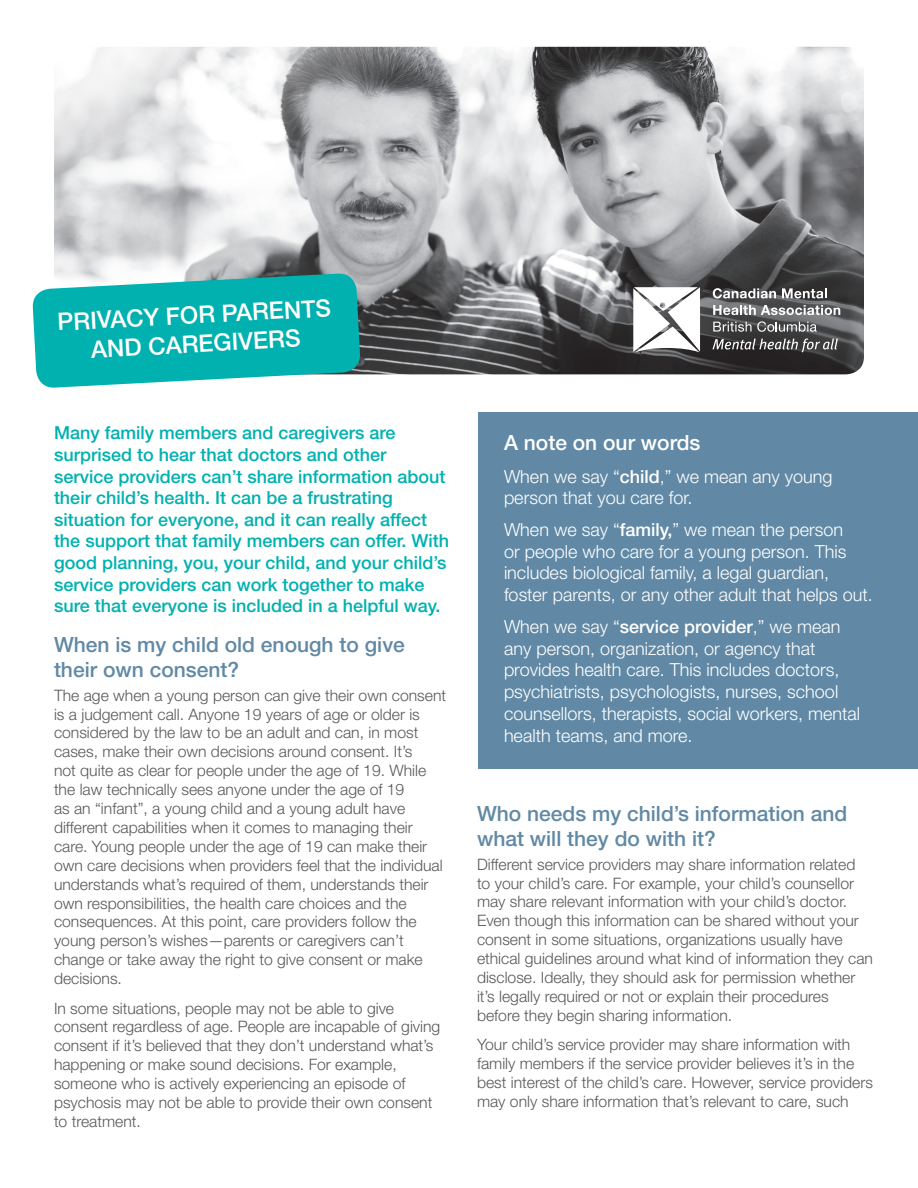
<style>
.page{position:relative;width:918px;height:1188px;background:#fff}
.page>*{position:absolute;margin:0;border:0;box-sizing:border-box;transform-origin:0 0}
.t1{font:500 24px "Helvetica Neue LT Std";color:#fff}
.t2{font:500 21px/25.2px "Helvetica Neue LT Std";color:#6189a5}
.t3{font:500 21px "Helvetica Neue LT Std";color:#fff}
.t4{font:300 18px/21.8px "Helvetica Neue LT Std";color:#fff}
.t5{font:500 18px/21.6px "Helvetica Neue LT Std";color:#00b1b0}
.t6{font:300 15.75px/18.9px "Helvetica Neue LT Std";color:#57585a}
.s1{font-weight:500}
</style>
<div class="page">
<div style="left:479px;top:412px;width:439px;height:357px;background:#6189a5"></div>
<img style="left:54px;top:47px;width:810px;height:327px">
<svg style="left:32px;top:273px;width:329px;height:115px;background:#24b9b8"></svg>
<svg style="left:713px;top:288px;width:63px;height:11px"></svg>
<svg style="left:782px;top:288px;width:45px;height:10px"></svg>
<svg style="left:713px;top:305px;width:127px;height:10px"></svg>
<svg style="left:713px;top:321px;width:104px;height:11px"></svg>
<svg style="left:712px;top:338px;width:126px;height:14px;background:#626162"></svg>
<svg style="left:633px;top:287px;width:67px;height:65px"></svg>
<p class="t1" style="left:57px;top:308px;width:275px;rotate:-3deg">PRIVACY FOR PARENTS</p>
<p class="t1" style="left:90px;top:335px;width:211px;rotate:-3deg">AND CAREGIVERS</p>
<p class="t5" style="left:54px;top:422px;width:397px">Many family members and caregivers are surprised to hear that doctors and other service providers can’t share information about their child’s health. It can be a frustrating situation for everyone, and it can really affect the support that family members can offer. With good planning, you, your child, and your child’s service providers can work together to make sure that everyone is included in a helpful way.</p>
<p class="t3" style="left:504px;top:430px;width:198px">A note on our words</p>
<p class="t4" style="left:504px;top:465px;width:330px">When we say “<span class="s1">child</span>,” we mean any young person that you care for.</p>
<p class="t4" style="left:504px;top:519px;width:370px">When we say “<span class="s1">family,</span>” we mean the person<br>or people who care for a young person. This includes biological family, a legal guardian, foster parents, or any other adult that helps out.</p>
<p class="t4" style="left:504px;top:615px;width:358px">When we say “<span class="s1">service provider</span>,” we mean any person, organization, or agency that provides health care. This includes doctors, psychiatrists, psychologists, nurses, school counsellors, therapists, social workers, mental health teams, and more.</p>
<p class="t2" style="left:54px;top:632px;width:352px">When is my child old enough to give their own consent?</p>
<p class="t6" style="left:54px;top:685px;width:394px">The age when a young person can give their own consent is a judgement call. Anyone 19 years of age or older is considered by the law to be an adult and can, in most cases, make their own decisions around consent. It’s<br>not quite as clear for people under the age of 19. While the law technically sees anyone under the age of 19<br>as an “infant”, a young child and a young adult have different capabilities when it comes to managing their care. Young people under the age of 19 can make their own care decisions when providers feel that the individual understands what’s required of them, understands their own responsibilities, the health care choices and the consequences. At this point, care providers follow the young person’s wishes—parents or caregivers can’t change or take away the right to give consent or make decisions.</p>
<p class="t6" style="left:54px;top:998px;width:388px">In some situations, people may not be able to give consent regardless of age. People are incapable of giving consent if it’s believed that they don’t understand what’s happening or make sound decisions. For example, someone who is actively experiencing an episode of psychosis may not be able to provide their own consent to treatment.</p>
<p class="t2" style="left:477px;top:801px;width:372px">Who needs my child’s information and what will they do with it?</p>
<p class="t6" style="left:477px;top:854px;width:398px">Different service providers may share information related<br>to your child’s care. For example, your child’s counsellor may share relevant information with your child’s doctor.<br>Even though this information can be shared without your consent in some situations, organizations usually have ethical guidelines around what kind of information they can disclose. Ideally, they should ask for permission whether it’s legally required or not or explain their procedures before they begin sharing information.</p>
<p class="t6" style="left:477px;top:1035px;width:397px">Your child’s service provider may share information with family members if the service provider believes it’s in the best interest of the child’s care. However, service providers may only share information that’s relevant to care, such</p>
</div>
